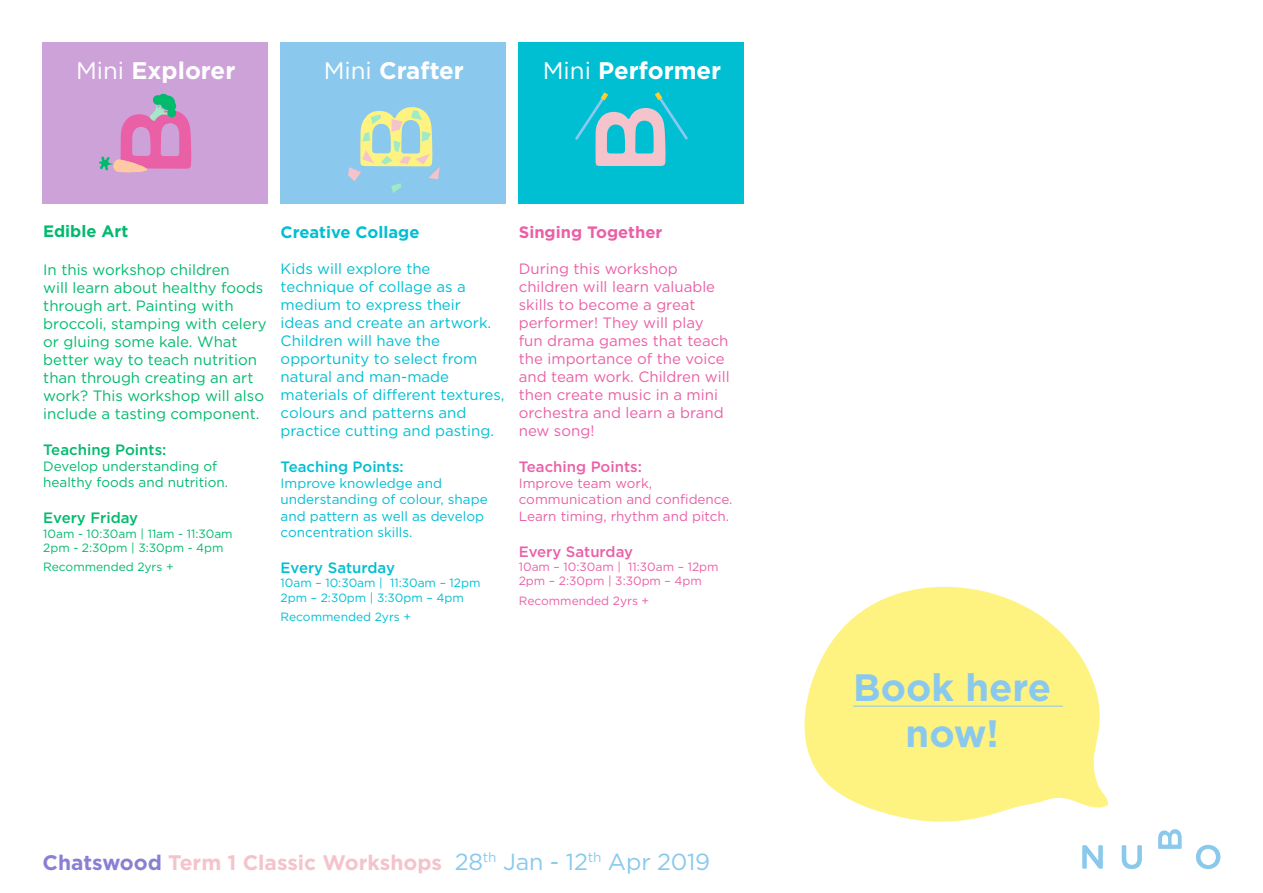
<style>
.page{position:relative;width:1263px;height:893px;background:#fff}
.page>*{position:absolute;margin:0;border:0;box-sizing:border-box;transform-origin:0 0}
.t1{font:700 38.1px/45.8px "Gotham HTF";color:#8ac9ed;text-align:center}
.t2{font:700 24px "Gotham HTF";color:#fff}
.t3{font:700 21px "Gotham HTF";color:#f4c3cb}
.t4{font:700 16.5px "Gotham HTF";color:#00bfd3}
.t5{font:700 16.5px "Gotham HTF";color:#ea60a7}
.t6{font:700 16.5px "Gotham HTF";color:#00ba6e}
.t7{font:15px/18px "Gotham HTF";color:#00bfd3}
.t8{font:15px/18px "Gotham HTF";color:#00ba6e}
.t9{font:15px/18px "Gotham HTF";color:#ea60a7}
.t10{font:500 15px "Gotham HTF";color:#00bfd3}
.t11{font:500 15px "Gotham HTF";color:#ea60a7}
.t12{font:500 15px "Gotham HTF";color:#00ba6e}
.t13{font:13.5px/16.2px "Gotham HTF";color:#00bfd3}
.t14{font:13.5px/16.2px "Gotham HTF";color:#ea60a7}
.t15{font:13.5px/16.2px "Gotham HTF";color:#00ba6e}
.t16{font:12px/14.4px "Gotham HTF";color:#00bfd3}
.t17{font:12px/14.4px "Gotham HTF";color:#ea60a7}
.t18{font:12px/14.4px "Gotham HTF";color:#00ba6e}
.s1{font-weight:400}
.s2{color:#8980d4}
.s3{font-weight:400;font-size:23.25px;color:#8ac9ed}
</style>
<div class="page">
<svg style="left:1082px;top:845px;width:21px;height:24px"></svg>
<svg style="left:1122px;top:845px;width:20px;height:24px"></svg>
<svg style="left:1158px;top:829px;width:24px;height:20px"></svg>
<svg style="left:1196px;top:845px;width:24px;height:24px"></svg>
<div style="left:281px;top:43px;width:225px;height:161px;background:#8ac9ed"></div>
<div style="left:519px;top:43px;width:225px;height:161px;background:#00bfd3"></div>
<svg style="left:348px;top:107px;width:92px;height:86px"></svg>
<div style="left:43px;top:43px;width:225px;height:161px;background:#cda2d9"></div>
<svg style="left:806px;top:586px;width:303px;height:236px;fill:#fef380"></svg>
<hr style="left:853px;top:706px;width:210px;height:1px;background:#8ac9ed">
<svg style="left:99px;top:94px;width:92px;height:79px"></svg>
<svg style="left:575px;top:92px;width:113px;height:74px"></svg>
<h2 class="t2" style="left:76px;top:57px;width:161px"><span class="s1">Mini</span> Explorer</h2>
<h2 class="t2" style="left:324px;top:57px;width:142px"><span class="s1">Mini</span> Crafter</h2>
<h2 class="t2" style="left:543px;top:57px;width:180px"><span class="s1">Mini</span> Performer</h2>
<p class="t6" style="left:43px;top:222px;width:86px">Edible Art</p>
<p class="t8" style="left:43px;top:260px;width:225px">In this workshop children<br>will learn about healthy foods through art. Painting with broccoli, stamping with celery or gluing some kale. What better way to teach nutrition than through creating an art work? This workshop will also include a tasting component.</p>
<p class="t12" style="left:43px;top:441px;width:125px">Teaching Points:</p>
<p class="t15" style="left:43px;top:458px;width:186px">Develop understanding of healthy foods and nutrition.</p>
<p class="t12" style="left:43px;top:509px;width:96px">Every Friday</p>
<p class="t18" style="left:43px;top:526px;width:191px">10am - 10:30am | 11am - 11:30am<br>2pm - 2:30pm | 3:30pm - 4pm</p>
<p class="t18" style="left:43px;top:560px;width:132px">Recommended 2yrs +</p>
<p class="t4" style="left:281px;top:223px;width:140px">Creative Collage</p>
<p class="t7" style="left:281px;top:259px;width:225px">Kids will explore the technique of collage as a medium to express their<br>ideas and create an artwork.<br>Children will have the opportunity to select from natural and man-made materials of different textures, colours and patterns and practice cutting and pasting.</p>
<p class="t10" style="left:281px;top:458px;width:125px">Teaching Points:</p>
<p class="t13" style="left:281px;top:475px;width:209px">Improve knowledge and understanding of colour, shape and pattern as well as develop concentration skills.</p>
<p class="t10" style="left:281px;top:559px;width:116px">Every Saturday</p>
<p class="t16" style="left:281px;top:576px;width:201px">10am – 10:30am | 11:30am – 12pm<br>2pm – 2:30pm | 3:30pm – 4pm</p>
<p class="t16" style="left:281px;top:609px;width:132px">Recommended 2yrs +</p>
<p class="t5" style="left:519px;top:223px;width:145px">Singing Together</p>
<p class="t9" style="left:519px;top:259px;width:212px">During this workshop children will learn valuable skills to become a great performer! They will play fun drama games that teach the importance of the voice and team work. Children will then create music in a mini orchestra and learn a brand new song!</p>
<p class="t11" style="left:519px;top:458px;width:125px">Teaching Points:</p>
<p class="t14" style="left:519px;top:475px;width:215px">Improve team work, communication and confidence.<br>Learn timing, rhythm and pitch.</p>
<p class="t11" style="left:519px;top:543px;width:116px">Every Saturday</p>
<p class="t17" style="left:519px;top:559px;width:201px">10am – 10:30am | 11:30am – 12pm<br>2pm – 2:30pm | 3:30pm – 4pm</p>
<p class="t17" style="left:519px;top:593px;width:132px">Recommended 2yrs +</p>
<h3 class="t3" style="left:43px;top:850px;width:669px"><span class="s2">Chatswood</span> Term 1 Classic Workshops <span class="s3">28</span><sup>th</sup> <span class="s3">Jan - 12</span><sup>th</sup> <span class="s3">Apr 2019</span></h3>
<h1 class="t1" style="left:853px;top:664px;width:200px">Book here now!</h1>
</div>
